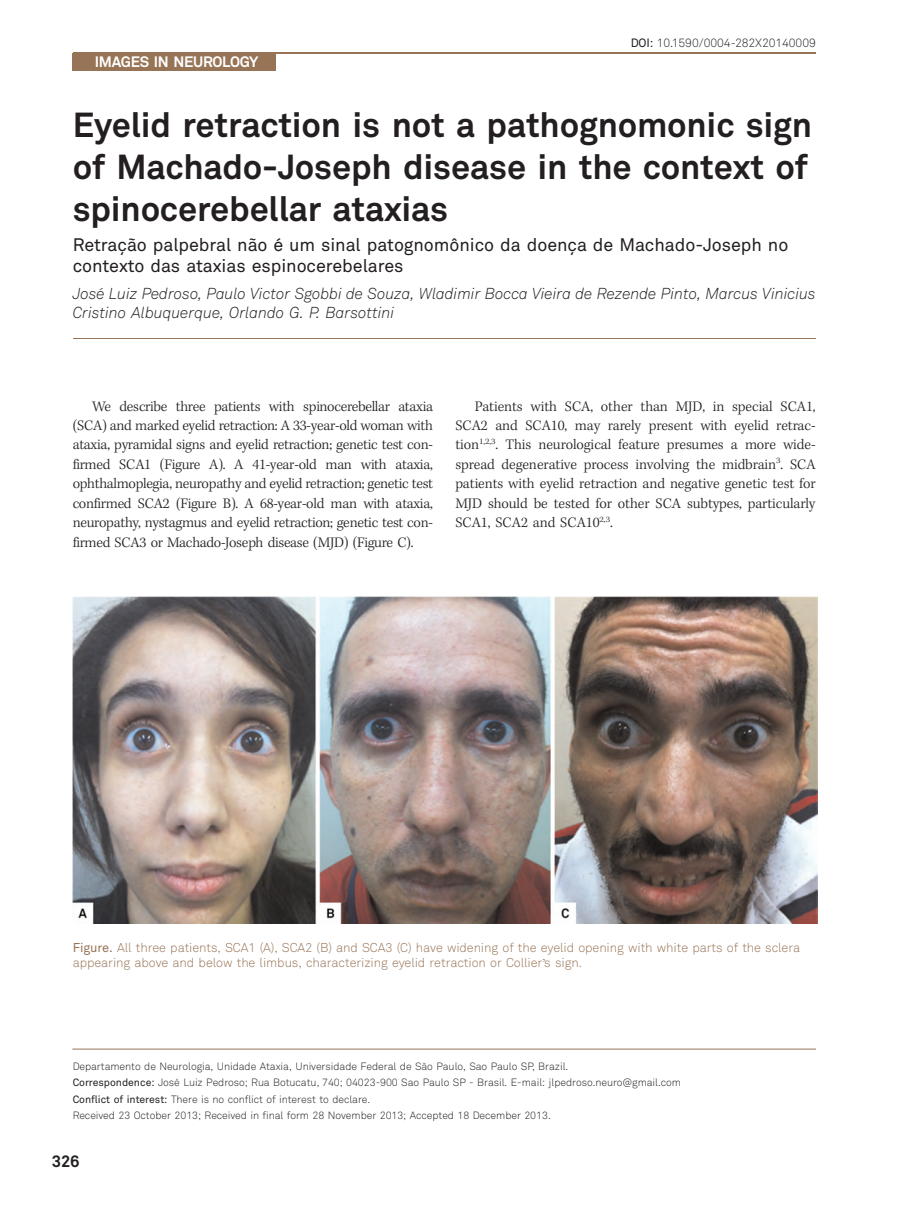
<style>
.page{position:relative;width:910px;height:1208px;background:#fff}
.page>*{position:absolute;margin:0;border:0;box-sizing:border-box;transform-origin:0 0}
.t1{font:34.35px/41.8px "Adv OT9 d 159 ab 2.B";color:#231f20}
.t2{font:18px/21.8px "Adv OT850945 cb";color:#231f20}
.t3{font:16.5px "Adv OT9 d 159 ab 2.B";color:#231f20}
.t4{font:15.75px/18.8px "Adv O Te 0 d 4 cafb.I";color:#231f20}
.t5{font:15px/19.4px "Adv TT97 dff 9 b 0";color:#231f20;text-align:justify}
.t6{font:15px "Adv OT9 d 159 ab 2.B";letter-spacing:-.02em;color:#fff}
.t7{font:12.75px/14.9px "Adv OT98892895";color:#987456}
.t8{font:12px "Adv OT98892895";color:#231f20}
.t9{font:10.5px/16.5px "Adv OT98892895";color:#231f20}
.s1{font-family:"Adv OT850945 cb"}
.s2{font-family:"Adv TT378 de 93 d"}
</style>
<div class="page">
<hr style="left:73px;top:338px;width:742px;height:1px;background:#987456">
<hr style="left:73px;top:1048px;width:742px;height:1px;background:#987456">
<img style="left:73px;top:596px;width:744px;height:327px">
<hr style="left:73px;top:52px;width:742px;height:2px;background:#987456">
<div style="left:73px;top:53px;width:202px;height:18px;background:#987456"></div>
<p class="t6" style="left:95px;top:57px;width:165px">IMAGES IN NEUROLOGY</p>
<p class="t8" style="left:630px;top:39px;width:187px"><span class="s1">DOI:</span> 10.1590/0004-282X20140009</p>
<h1 class="t1" style="left:73px;top:108px;width:740px">Eyelid retraction is not a pathognomonic sign of Machado-Joseph disease in the context of spinocerebellar ataxias</h1>
<p class="t2" style="left:73px;top:233px;width:717px">Retração palpebral não é um sinal patognomônico da doença de Machado-Joseph no contexto das ataxias espinocerebelares</p>
<p class="t4" style="left:73px;top:286px;width:744px">José Luiz Pedroso, Paulo Victor Sgobbi de Souza, Wladimir Bocca Vieira de Rezende Pinto, Marcus Vinicius<br>Cristino Albuquerque, Orlando G. P. Barsottini</p>
<p class="t5" style="left:73px;top:397px;width:362px;text-indent:19px">We describe three patients with spinocerebellar ataxia (SCA) and marked eyelid retraction: A 33-year-old woman with ataxia, pyramidal signs and eyelid retraction; genetic test con&shy;firmed SCA1 (Figure A). A 41-year-old man with ataxia, ophthalmoplegia, neuropathy and eyelid retraction; genetic test confirmed SCA2 (Figure B). A 68-year-old man with ataxia, neuropathy, nystagmus and eyelid retraction; genetic test con&shy;firmed SCA3 or Machado-Joseph disease (MJD) (Figure C).</p>
<p class="t5" style="left:455px;top:397px;width:362px;text-indent:19px">Patients with SCA, other than MJD, in special SCA1, SCA2 and SCA10, may rarely present with eyelid retrac&shy;tion<sup>1,2,3</sup>. This neurological feature presumes a more wide&shy;spread degenerative process involving the midbrain<sup>3</sup>. SCA patients with eyelid retraction and negative genetic test for MJD should be tested for other SCA subtypes, particularly SCA1, SCA2 and SCA10<sup>2,3</sup>.</p>
<p class="t7" style="left:73px;top:941px;width:729px"><span class="s1">Figure.</span> All three patients, SCA1 (A), SCA2 (B) and SCA3 (C) have widening of the eyelid opening with white parts of the sclera appearing above and below the limbus, characterizing eyelid retraction or Collier<span class="s2">’</span>s sign.</p>
<p class="t9" style="left:73px;top:1059px;width:610px">Departamento de Neurologia, Unidade Ataxia, Universidade Federal de São Paulo, Sao Paulo SP, Brazil.<br><span class="s1">Correspondence:</span> José Luiz Pedroso; Rua Botucatu, 740; 04023-900 Sao Paulo SP - Brasil. E-mail: jlpedroso.neuro@gmail.com <span class="s1">Conflict of interest:</span> There is no conflict of interest to declare.<br>Received 23 October 2013; Received in final form 28 November 2013; Accepted 18 December 2013.</p>
<p class="t3" style="left:52px;top:1155px;width:29px">326</p>
</div>
